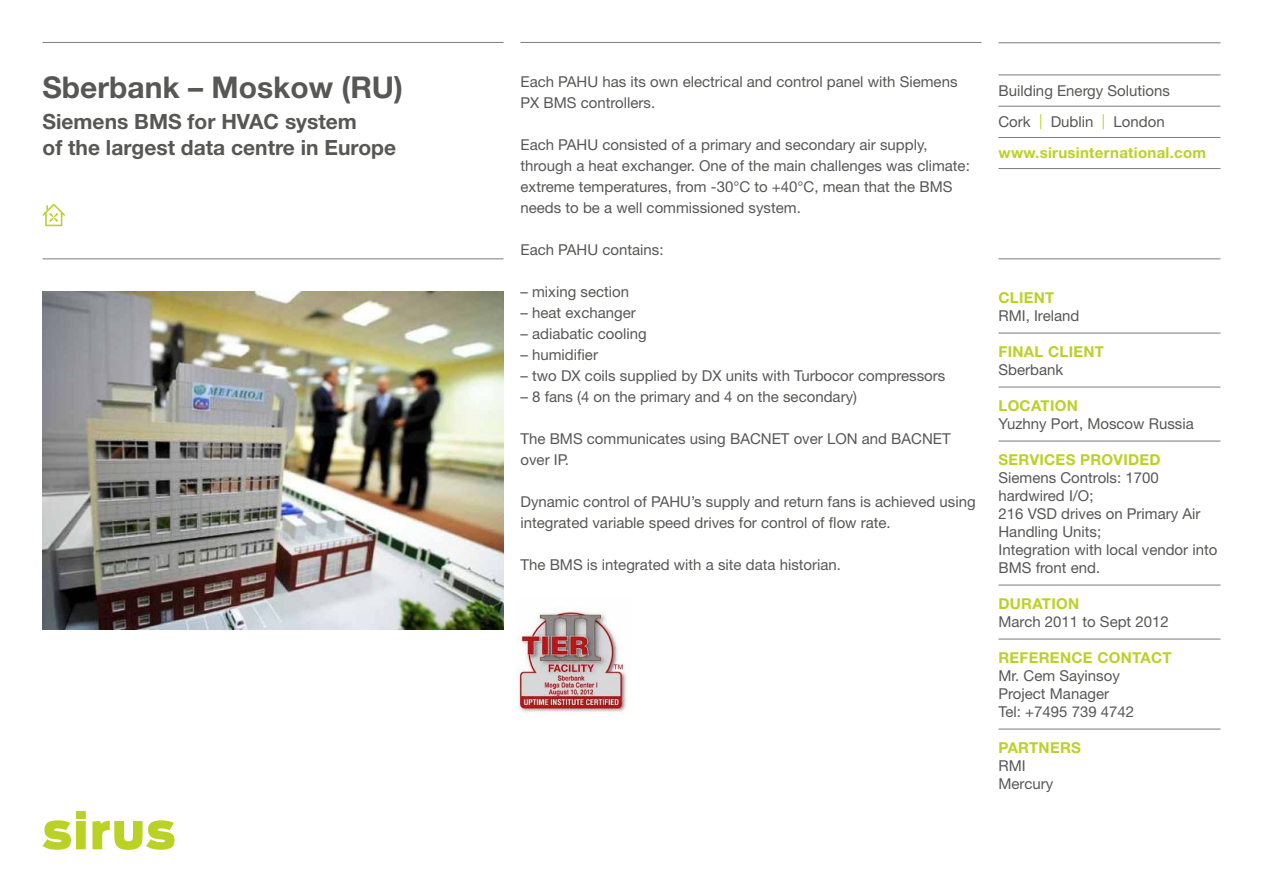
<style>
.page{position:relative;width:1263px;height:893px;background:#fff}
.page>*{position:absolute;margin:0;border:0;box-sizing:border-box;transform-origin:0 0}
.t1{font:700 30px "Helvetica Neue";color:#575756}
.t2{font:700 21px/25.2px "Helvetica Neue";color:#575756}
.t3{font:15px/18px "Helvetica Neue";color:#575756}
.t4{font:700 15px "Helvetica Neue";letter-spacing:.02em;color:#bad126}
.s1{color:#bad126}
</style>
<div class="page">
<svg style="left:43px;top:811px;width:43px;height:39px"></svg>
<svg style="left:92px;top:820px;width:82px;height:30px"></svg>
<hr style="left:43px;top:259px;width:460px;height:1px;background:#7c7b7b">
<hr style="left:520px;top:42px;width:461px;height:1px;background:#7c7b7b">
<hr style="left:43px;top:42px;width:460px;height:1px;background:#7c7b7b">
<hr style="left:998px;top:259px;width:222px;height:1px;background:#7c7b7b">
<hr style="left:998px;top:43px;width:222px;height:1px;background:#7c7b7b">
<hr style="left:998px;top:168px;width:222px;height:1px;background:#7c7b7b">
<hr style="left:998px;top:137px;width:222px;height:1px;background:#7c7b7b">
<hr style="left:998px;top:106px;width:222px;height:1px;background:#7c7b7b">
<hr style="left:998px;top:75px;width:222px;height:1px;background:#7c7b7b">
<hr style="left:998px;top:333px;width:222px;height:1px;background:#7c7b7b">
<hr style="left:998px;top:387px;width:222px;height:1px;background:#7c7b7b">
<hr style="left:998px;top:441px;width:222px;height:1px;background:#7c7b7b">
<hr style="left:998px;top:585px;width:222px;height:1px;background:#7c7b7b">
<hr style="left:998px;top:639px;width:222px;height:1px;background:#7c7b7b">
<hr style="left:998px;top:729px;width:222px;height:1px;background:#7c7b7b">
<svg style="left:42px;top:204px;width:23px;height:22px"></svg>
<img style="left:43px;top:292px;width:460px;height:337px">
<img style="left:516px;top:609px;width:111px;height:103px">
<h1 class="t1" style="left:43px;top:69px;width:362px">Sberbank – Moskow (RU)</h1>
<h2 class="t2" style="left:43px;top:109px;width:355px">Siemens BMS for HVAC system<br>of the largest data centre in Europe</h2>
<p class="t3" style="left:520px;top:71px;width:438px;line-height:21px">Each PAHU has its own electrical and control panel with Siemens<br>PX BMS controllers.</p>
<p class="t3" style="left:520px;top:134px;width:451px;line-height:21px">Each PAHU consisted of a primary and secondary air supply, through a heat exchanger. One of the main challenges was climate: extreme temperatures, from -30°C to +40°C, mean that the BMS needs to be a well commissioned system.</p>
<p class="t3" style="left:520px;top:240px;width:145px">Each PAHU contains:</p>
<p class="t3" style="left:520px;top:282px;width:110px">– mixing section</p>
<p class="t3" style="left:520px;top:303px;width:117px">– heat exchanger</p>
<p class="t3" style="left:520px;top:324px;width:128px">– adiabatic cooling</p>
<p class="t3" style="left:520px;top:345px;width:79px">– humidifier</p>
<p class="t3" style="left:520px;top:366px;width:426px">– two DX coils supplied by DX units with Turbocor compressors</p>
<p class="t3" style="left:520px;top:387px;width:338px">– 8 fans (4 on the primary and 4 on the secondary)</p>
<p class="t3" style="left:520px;top:428px;width:432px;line-height:21px">The BMS communicates using BACNET over LON and BACNET over IP.</p>
<p class="t3" style="left:520px;top:491px;width:457px;line-height:21px">Dynamic control of PAHU’s supply and return fans is achieved using integrated variable speed drives for control of flow rate.</p>
<p class="t3" style="left:520px;top:555px;width:322px">The BMS is integrated with a site data historian.</p>
<p class="t3" style="left:998px;top:82px;width:173px">Building Energy Solutions</p>
<p class="t3" style="left:998px;top:113px;width:168px">Cork <span class="s1">|</span> Dublin <span class="s1">|</span> London</p>
<p class="t4" style="left:998px;top:144px;width:209px">www.sirusinternational.com</p>
<p class="t4" style="left:998px;top:289px;width:57px">CLIENT</p>
<p class="t3" style="left:998px;top:307px;width:82px">RMI, Ireland</p>
<p class="t4" style="left:998px;top:343px;width:107px">FINAL CLIENT</p>
<p class="t3" style="left:998px;top:361px;width:66px">Sberbank</p>
<p class="t4" style="left:998px;top:397px;width:81px">LOCATION</p>
<p class="t3" style="left:998px;top:415px;width:197px">Yuzhny Port, Moscow Russia</p>
<p class="t4" style="left:998px;top:451px;width:164px">SERVICES PROVIDED</p>
<p class="t3" style="left:998px;top:469px;width:220px">Siemens Controls: 1700 hardwired I/O;<br>216 VSD drives on Primary Air<br>Handling Units;<br>Integration with local vendor into<br>BMS front end.</p>
<p class="t4" style="left:998px;top:595px;width:82px">DURATION</p>
<p class="t3" style="left:998px;top:613px;width:172px">March 2011 to Sept 2012</p>
<p class="t4" style="left:998px;top:649px;width:175px">REFERENCE CONTACT</p>
<p class="t3" style="left:998px;top:667px;width:137px">Mr. Cem Sayinsoy<br>Project Manager<br>Tel: +7495 739 4742</p>
<p class="t4" style="left:998px;top:739px;width:84px">PARTNERS</p>
<p class="t3" style="left:998px;top:757px;width:56px">RMI<br>Mercury</p>
</div>
